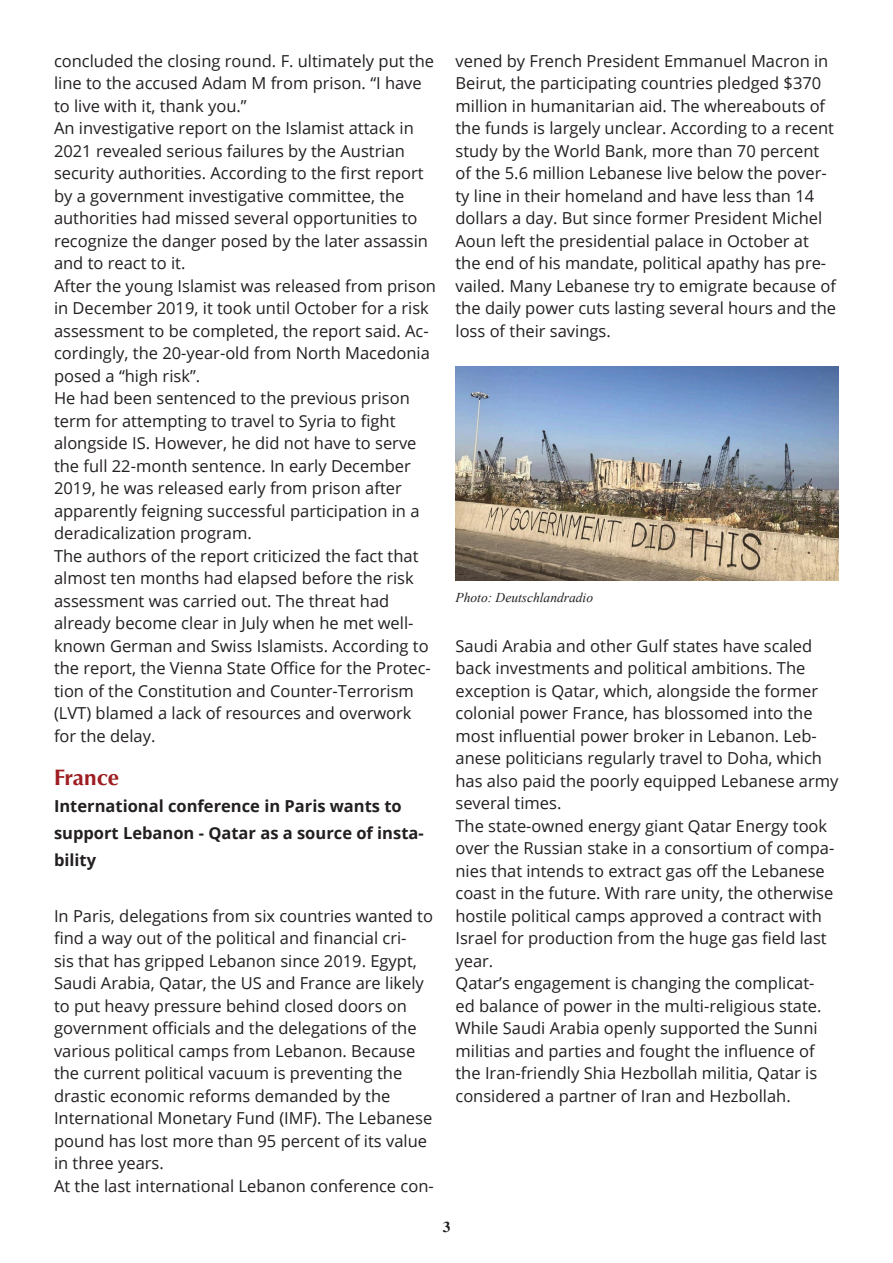
<style>
.page{position:relative;width:893px;height:1263px;background:#fff}
.page>*{position:absolute;margin:0;border:0;box-sizing:border-box;transform-origin:0 0}
.t1{font:700 22.5px "Optima";color:#9e1d21}
.t2{font:18px "entezar";color:#231f20}
.t3{font:16.5px/22.5px "Open Sans";color:#231f20}
.t4{font:700 16.5px/27px "Open Sans";color:#231f20}
.t5{font:italic 13.5px "Times New Roman";color:#231f20}
</style>
<div class="page">
<img style="left:455px;top:367px;width:384px;height:213px">
<p class="t3" style="left:54px;top:49px;width:382px">concluded the closing round. F. ultimately put the line to the accused Adam M from prison. “I have to live with it, thank you.”</p>
<p class="t3" style="left:54px;top:116px;width:376px">An investigative report on the Islamist attack in 2021 revealed serious failures by the Austrian security authorities. According to the first report by a government investigative committee, the authorities had missed several opportunities to recognize the danger posed by the later assassin and to react to it.</p>
<p class="t3" style="left:54px;top:274px;width:384px">After the young Islamist was released from prison in December 2019, it took until October for a risk assessment to be completed, the report said. Ac&shy;cordingly, the 20-year-old from North Macedonia posed a “high risk”.</p>
<p class="t3" style="left:54px;top:386px;width:367px">He had been sentenced to the previous prison term for attempting to travel to Syria to fight alongside IS. However, he did not have to serve the full 22-month sentence. In early December 2019, he was released early from prison after apparently feigning successful participation in a deradicalization program.</p>
<p class="t3" style="left:54px;top:544px;width:378px">The authors of the report criticized the fact that almost ten months had elapsed before the risk assessment was carried out. The threat had already become clear in July when he met well&shy;known German and Swiss Islamists. According to the report, the Vienna State Office for the Protec&shy;tion of the Constitution and Counter-Terrorism (LVT) blamed a lack of resources and overwork for the delay.</p>
<p class="t1" style="left:54px;top:764px;width:67px">France</p>
<p class="t4" style="left:54px;top:792px;width:371px">International conference in Paris wants to support Lebanon - Qatar as a source of insta&shy;bility</p>
<p class="t3" style="left:54px;top:904px;width:381px">In Paris, delegations from six countries wanted to find a way out of the political and financial cri-<br>sis that has gripped Lebanon since 2019. Egypt, Saudi Arabia, Qatar, the US and France are likely to put heavy pressure behind closed doors on government officials and the delegations of the various political camps from Lebanon. Because the current political vacuum is preventing the drastic economic reforms demanded by the International Monetary Fund (IMF). The Lebanese pound has lost more than 95 percent of its value in three years.</p>
<p class="t3" style="left:54px;top:1174px;width:381px">At the last international Lebanon conference con-</p>
<p class="t3" style="left:455px;top:49px;width:382px">vened by French President Emmanuel Macron in Beirut, the participating countries pledged $370 million in humanitarian aid. The whereabouts of the funds is largely unclear. According to a recent study by the World Bank, more than 70 percent of the 5.6 million Lebanese live below the pover&shy;ty line in their homeland and have less than 14 dollars a day. But since former President Michel Aoun left the presidential palace in October at the end of his mandate, political apathy has pre&shy;vailed. Many Lebanese try to emigrate because of the daily power cuts lasting several hours and the loss of their savings.</p>
<p class="t5" style="left:455px;top:588px;width:139px">Photo: Deutschlandradio</p>
<p class="t3" style="left:455px;top:634px;width:384px">Saudi Arabia and other Gulf states have scaled back investments and political ambitions. The exception is Qatar, which, alongside the former colonial power France, has blossomed into the most influential power broker in Lebanon. Leb&shy;anese politicians regularly travel to Doha, which has also paid the poorly equipped Lebanese army several times.</p>
<p class="t3" style="left:455px;top:814px;width:380px">The state-owned energy giant Qatar Energy took over the Russian stake in a consortium of compa&shy;nies that intends to extract gas off the Lebanese coast in the future. With rare unity, the otherwise hostile political camps approved a contract with Israel for production from the huge gas field last year.</p>
<p class="t3" style="left:455px;top:971px;width:368px">Qatar’s engagement is changing the complicat&shy;ed balance of power in the multi-religious state.<br>While Saudi Arabia openly supported the Sunni militias and parties and fought the influence of the Iran-friendly Shia Hezbollah militia, Qatar is considered a partner of Iran and Hezbollah.</p>
<p class="t2" style="left:443px;top:1215px;width:9px">3</p>
</div>
